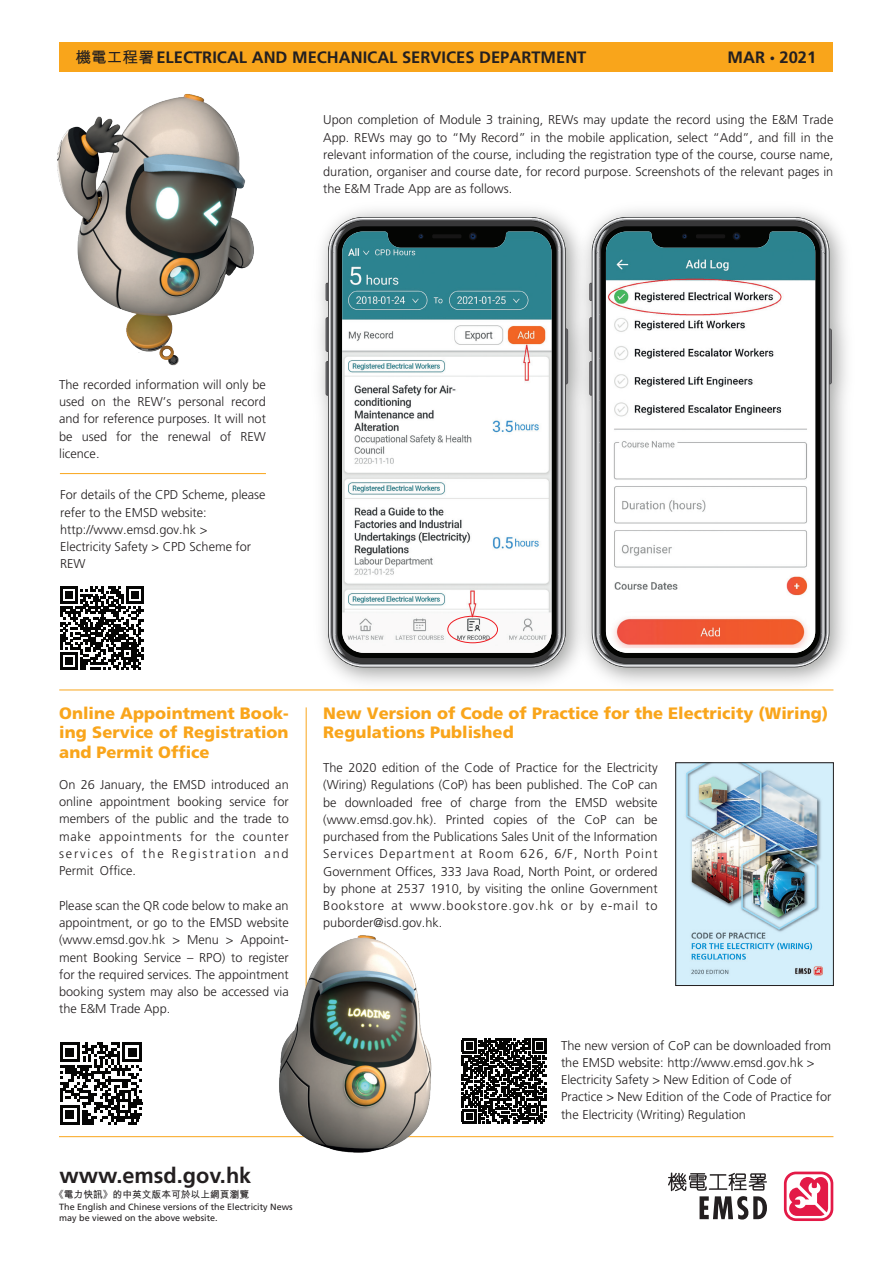
<style>
.page{position:relative;width:893px;height:1263px;background:#fff}
.page>*{position:absolute;margin:0;border:0;box-sizing:border-box;transform-origin:0 0}
.t1{font:700 21.75px "Frutiger";color:#231f20}
.t2{font:900 16.5px/19.5px "Frutiger";color:#f9a51b}
.t3{font:700 16.5px "Frutiger";color:#231f20}
.t4{font:300 12.75px/17.2px "Frutiger";color:#231f20;text-align:justify}
.t5{font:700 9.75px "M Hei HK";color:#231f20}
.t6{font:9px/10.8px "Frutiger";color:#231f20}
.s1{font-family:"M Hei HK";font-size:15.75px}
.s2{font-size:10.5px}
</style>
<div class="page">
<svg style="left:784px;top:1171px;width:49px;height:50px"></svg>
<svg style="left:668px;top:1172px;width:99px;height:47px"></svg>
<hr style="left:59px;top:690px;width:774px;height:1px;background:#f9a51b">
<div style="left:60px;top:43px;width:773px;height:29px;background:#f9a51b"></div>
<hr style="left:59px;top:1136px;width:774px;height:1px;background:#f9a51b">
<hr style="left:306px;top:707px;width:1px;height:390px;background:#f9a51b">
<img style="left:678px;top:765px;width:153px;height:218px">
<svg style="left:60px;top:1042px;width:82px;height:82px"></svg>
<img style="left:304px;top:210px;width:264px;height:481px">
<svg style="left:328px;top:217px;width:234px;height:450px;background:#545454"></svg>
<svg style="left:326px;top:228px;width:20px;height:428px;background:#707172"></svg>
<svg style="left:548px;top:228px;width:20px;height:428px;background:#717273"></svg>
<img style="left:568px;top:210px;width:279px;height:481px">
<svg style="left:592px;top:217px;width:234px;height:450px;background:#535454"></svg>
<svg style="left:589px;top:228px;width:20px;height:428px;background:#737475"></svg>
<svg style="left:812px;top:228px;width:20px;height:428px;background:#727273"></svg>
<img style="left:606px;top:231px;width:209px;height:422px">
<img style="left:342px;top:231px;width:209px;height:422px">
<hr style="left:60px;top:473px;width:206px;height:1px;background:#f9a51b">
<div style="left:447px;top:616px;width:51px;height:27px;border:1px solid #ee1d23;border-radius:50%"></div>
<svg style="left:462px;top:1039px;width:85px;height:85px"></svg>
<svg style="left:60px;top:586px;width:84px;height:84px"></svg>
<img style="left:57px;top:94px;width:197px;height:272px">
<img style="left:272px;top:931px;width:165px;height:222px">
<p class="t3" style="left:75px;top:48px;width:513px"><span class="s1">機電工程署</span> ELECTRICAL AND MECHANICAL SERVICES DEPARTMENT</p>
<p class="t3" style="left:727px;top:48px;width:90px">MAR <span class="s2">•</span> 2021</p>
<p class="t4" style="left:323px;top:112px;width:512px">Upon completion of Module 3 training, REWs may update the record using the E&amp;M Trade App. REWs may go to “My Record” in the mobile application, select “Add”, and fill in the relevant information of the course, including the registration type of the course, course name, duration, organiser and course date, for record purpose. Screenshots of the relevant pages in the E&amp;M Trade App are as follows.</p>
<p class="t4" style="left:59px;top:376px;width:208px">The recorded information will only be used on the REW’s personal record and for reference purposes. It will not be used for the renewal of REW licence.</p>
<p class="t4" style="left:60px;top:486px;width:207px;text-align:left">For details of the CPD Scheme, please refer to the EMSD website: http://www.emsd.gov.hk &gt;<br>Electricity Safety &gt; CPD Scheme for<br>REW</p>
<p class="t2" style="left:59px;top:703px;width:231px;text-align:justify">Online Appointment Book&shy;ing Service of Registration and Permit Office</p>
<p class="t4" style="left:59px;top:776px;width:231px">On 26 January, the EMSD introduced an online appointment booking service for members of the public and the trade to make appointments for the counter services of the Registration and Permit Office.</p>
<p class="t4" style="left:59px;top:897px;width:231px">Please scan the QR code below to make an appointment, or go to the EMSD website (www.emsd.gov.hk &gt; Menu &gt; Appoint&shy;ment Booking Service – RPO) to register for the required services. The appointment booking system may also be accessed via the E&amp;M Trade App.</p>
<h1 class="t1" style="left:60px;top:1162px;width:193px">www.emsd.gov.hk</h1>
<p class="t6" style="left:59px;top:1201px;width:235px">The English and Chinese versions of the Electricity News may be viewed on the above website.</p>
<p class="t5" style="left:54px;top:1187px;width:196px">《電力快訊》的中英文版本可於以上網頁瀏覽</p>
<p class="t2" style="left:323px;top:703px;width:506px">New Version of Code of Practice for the Electricity (Wiring)<br>Regulations Published</p>
<p class="t4" style="left:323px;top:759px;width:336px">The 2020 edition of the Code of Practice for the Electricity (Wiring) Regulations (CoP) has been published. The CoP can be downloaded free of charge from the EMSD website (www.emsd.gov.hk). Printed copies of the CoP can be purchased from the Publications Sales Unit of the Information Services Department at Room 626, 6/F, North Point Government Offices, 333 Java Road, North Point, or ordered by phone at 2537 1910, by visiting the online Government Bookstore at www.bookstore.gov.hk or by e-mail to puborder@isd.gov.hk.</p>
<p class="t4" style="left:561px;top:1037px;width:272px;text-align:left">The new version of CoP can be downloaded from the EMSD website: http://www.emsd.gov.hk &gt; Electricity Safety &gt; New Edition of Code of Practice &gt; New Edition of the Code of Practice for the Electricity (Writing) Regulation</p>
</div>
